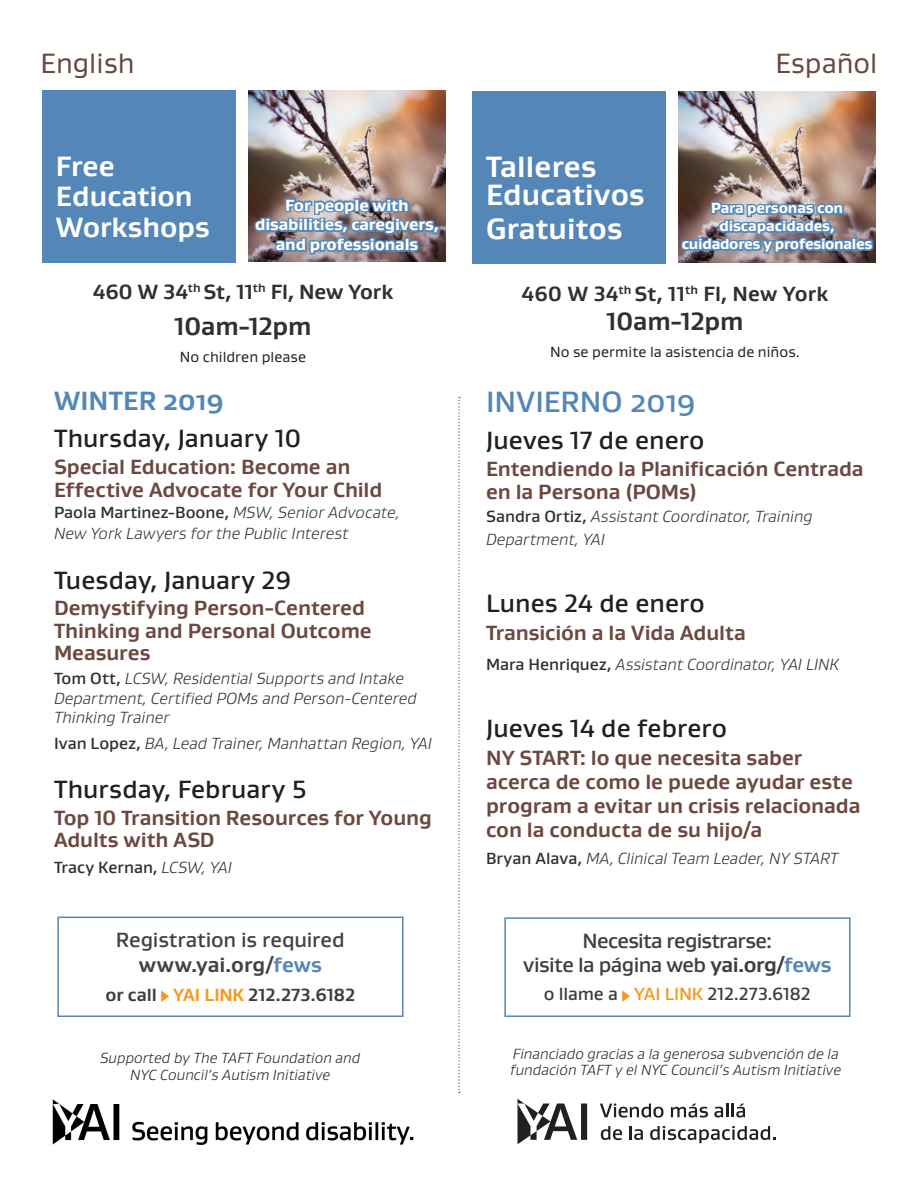
<style>
.page{position:relative;width:918px;height:1188px;background:#fff}
.page>*{position:absolute;margin:0;border:0;box-sizing:border-box;transform-origin:0 0}
.t1{font:700 30px "Gustan";letter-spacing:.005em;color:#fff}
.Date{font:500 30px "Gustan";color:#5487b7}
.t2{font:700 28.5px "Gustan";color:#fff}
.t3{font:28.5px "Gustan";color:#664841}
.Month{font:700 27px "Gustan";letter-spacing:.005em;color:#5487b7}
.Date-2{font:500 25.5px "Gustan";color:#231f20}
.Workshop_Title{font:700 25.5px "Gustan";letter-spacing:-.015em;color:#312f30}
.Workshop_Title-2{font:700 21px/24px "Gustan";letter-spacing:-.005em;color:#6c4841}
.Date-3{font:700 21px/22.5px "Gustan";letter-spacing:-.005em;color:#6c4841}
.Workshop_Title-3{font:700 21px "Gustan";color:#312f30}
.t4{font:500 21px/24px "Gustan";letter-spacing:-.03em;color:#3e3e3f;text-align:center}
.t5{font:500 21px/25.2px "Gustan";letter-spacing:-.005em;color:#414243;text-align:center}
.t6{font:500 18px "Gustan";letter-spacing:-.01em;color:#3e3e3f}
.t7{font:700 18px "Gustan";letter-spacing:-.005em;color:#3e3e3f}
.Date-4{font:italic 300 16.5px/19.5px "Gustan";color:#312f30}
.Presenter{font:italic 300 16.5px "Gustan";letter-spacing:-.005em;color:#312f30}
.t8{font:800 16.5px/19.8px "Gustan";letter-spacing:-.01em;color:#fff;text-align:center}
.Date-5{font:500 16.5px "Gustan";letter-spacing:-.005em;color:#312f30}
.t9{font:italic 300 15px/16.5px "Gustan";color:#231f20}
.t10{font:800 15px/18px "Gustan";letter-spacing:-.01em;color:#fff;text-align:center}
.Workshop_Title-4{font:15px "Gustan";letter-spacing:.005em;color:#231f20}
.s1{font-weight:500;font-style:normal}
.s2{font-weight:300;font-style:italic}
.s3{font-weight:700}
.s4{font-weight:700;color:#5487b7}
.s5{color:#f7971d}
</style>
<div class="page">
<svg style="left:161px;top:991px;width:8px;height:11px"></svg>
<div style="left:57px;top:917px;width:347px;height:100px;border:2px solid #5487b7"></div>
<div style="left:42px;top:90px;width:194px;height:172px;background:#5487b7"></div>
<img style="left:52px;top:1099px;width:362px;height:46px">
<img style="left:249px;top:91px;width:197px;height:171px">
<svg style="left:253px;top:187px;width:190px;height:75px;background:#7a7e8e"></svg>
<div style="left:472px;top:92px;width:194px;height:172px;background:#5487b7"></div>
<img style="left:679px;top:92px;width:197px;height:171px">
<svg style="left:679px;top:195px;width:196px;height:68px;background:#797c8c"></svg>
<svg style="left:600px;top:1104px;width:63px;height:14px"></svg>
<svg style="left:671px;top:1104px;width:37px;height:14px"></svg>
<svg style="left:714px;top:1104px;width:31px;height:14px"></svg>
<svg style="left:601px;top:1126px;width:21px;height:14px"></svg>
<hr style="left:629px;top:1126px;width:3px;height:14px;background:#231f20">
<svg style="left:634px;top:1129px;width:9px;height:11px"></svg>
<svg style="left:650px;top:1126px;width:126px;height:17px"></svg>
<svg style="left:518px;top:1099px;width:69px;height:44px"></svg>
<svg style="left:622px;top:990px;width:8px;height:12px"></svg>
<div style="left:504px;top:917px;width:346px;height:100px;border:2px solid #5487b7"></div>
<svg style="left:458px;top:397px;width:2px;height:696px"></svg>
<p class="t3" style="left:40px;top:45px;width:96px">English</p>
<p class="t2" style="left:56px;top:147px;width:60px">Free</p>
<p class="t2" style="left:56px;top:178px;width:138px">Education</p>
<p class="t2" style="left:56px;top:208px;width:155px">Workshops</p>
<p class="t8" style="left:255px;top:195px;width:185px">For people with disabilities, caregivers, and professionals</p>
<p class="Workshop_Title-3" style="left:93px;top:278px;width:302px">460 W 34<sup>th</sup> St, 11<sup>th</sup> Fl, New York</p>
<p class="Workshop_Title" style="left:175px;top:310px;width:138px">10am-12pm</p>
<p class="Workshop_Title-4" style="left:180px;top:347px;width:128px">No children please</p>
<p class="Month" style="left:54px;top:383px;width:172px">WINTER 2019</p>
<p class="Date-2" style="left:54px;top:422px;width:249px">Thursday, January 10</p>
<p class="Workshop_Title-2" style="left:54px;top:455px;width:330px;line-height:22.5px">Special Education: Become an<br>Effective Advocate for Your Child</p>
<p class="Date-4" style="left:54px;top:502px;width:347px;line-height:21px"><span class="s1">Paola Martinez-Boone,</span> MSW, Senior Advocate,<br>New York Lawyers for the Public Interest</p>
<p class="Date-2" style="left:54px;top:563px;width:239px">Tuesday, January 29</p>
<p class="Date-3" style="left:54px;top:596px;width:319px">Demystifying Person-Centered<br>Thinking and Personal Outcome<br>Measures</p>
<p class="Date-4" style="left:54px;top:668px;width:364px"><span class="s1">Tom Ott,</span> LCSW, Residential Supports and Intake<br>Department, Certified POMs and Person-Centered<br>Thinking Trainer</p>
<p class="Date-4" style="left:54px;top:733px;width:379px"><span class="s1">Ivan Lopez,</span> BA, Lead Trainer, Manhattan Region, YAI</p>
<p class="Date-2" style="left:54px;top:772px;width:254px">Thursday, February 5</p>
<p class="Date-3" style="left:54px;top:806px;width:380px">Top 10 Transition Resources for Young<br>Adults with ASD</p>
<p class="Date-5" style="left:54px;top:856px;width:179px">Tracy Kernan, <span class="s2">LCSW, YAI</span></p>
<p class="t5" style="left:116px;top:927px;width:230px">Registration is required <span class="s3">www.yai.org/</span><span class="s4">fews</span></p>
<p class="t7" style="left:106px;top:983px;width:251px">or call <span class="s5">YAI LINK</span> 212.273.6182</p>
<p class="t9" style="left:100px;top:1049px;width:262px">Supported by The TAFT Foundation and</p>
<p class="t9" style="left:130px;top:1066px;width:202px">NYC Council’s Autism Initiative</p>
<p class="t1" style="left:486px;top:147px;width:112px">Talleres</p>
<p class="t1" style="left:486px;top:175px;width:160px">Educativos</p>
<p class="t1" style="left:486px;top:209px;width:138px">Gratuitos</p>
<p class="t3" style="left:775px;top:45px;width:104px">Español</p>
<p class="t10" style="left:682px;top:199px;width:192px">Para personas con discapacidades, cuidadores y profesionales</p>
<p class="Workshop_Title-3" style="left:522px;top:280px;width:308px">460 W 34<sup>th</sup> St, 11<sup>th</sup> Fl, New York</p>
<p class="Workshop_Title" style="left:607px;top:304px;width:138px">10am-12pm</p>
<p class="Workshop_Title-4" style="left:550px;top:342px;width:251px">No se permite la asistencia de niños.</p>
<p class="Date" style="left:486px;top:382px;width:211px">INVIERNO 2019</p>
<p class="Date-2" style="left:486px;top:424px;width:220px">Jueves 17 de enero</p>
<p class="Date-3" style="left:486px;top:457px;width:379px">Entendiendo la Planificación Centrada en la Persona (POMs)</p>
<p class="Date-4" style="left:486px;top:505px;width:328px;line-height:22.5px"><span class="s1">Sandra Ortiz,</span> Assistant Coordinator, Training<br>Department, YAI</p>
<p class="Date-2" style="left:486px;top:587px;width:220px">Lunes 24 de enero</p>
<p class="Workshop_Title-2" style="left:486px;top:621px;width:261px">Transición a la Vida Adulta</p>
<p class="Presenter" style="left:486px;top:654px;width:355px"><span class="s1">Mara Henriquez,</span> Assistant Coordinator, YAI LINK</p>
<p class="Date-2" style="left:486px;top:712px;width:243px">Jueves 14 de febrero</p>
<p class="Workshop_Title-2" style="left:486px;top:746px;width:376px">NY START: lo que necesita saber acerca de como le puede ayudar este program a evitar un crisis relacionada con la conducta de su hijo/a</p>
<p class="Presenter" style="left:486px;top:847px;width:354px"><span class="s1">Bryan Alava,</span> MA, Clinical Team Leader, NY START</p>
<p class="t4" style="left:523px;top:928px;width:310px">Necesita registrarse:<br>visite la página web <span class="s3">yai.org/</span><span class="s4">fews</span></p>
<p class="t6" style="left:544px;top:983px;width:269px">o llame a <span class="s5">YAI LINK</span> 212.273.6182</p>
<p class="t9" style="left:510px;top:1045px;width:332px">Financiado gracias a la generosa subvención de la fundación TAFT y el NYC Council’s Autism Initiative</p>
</div>
